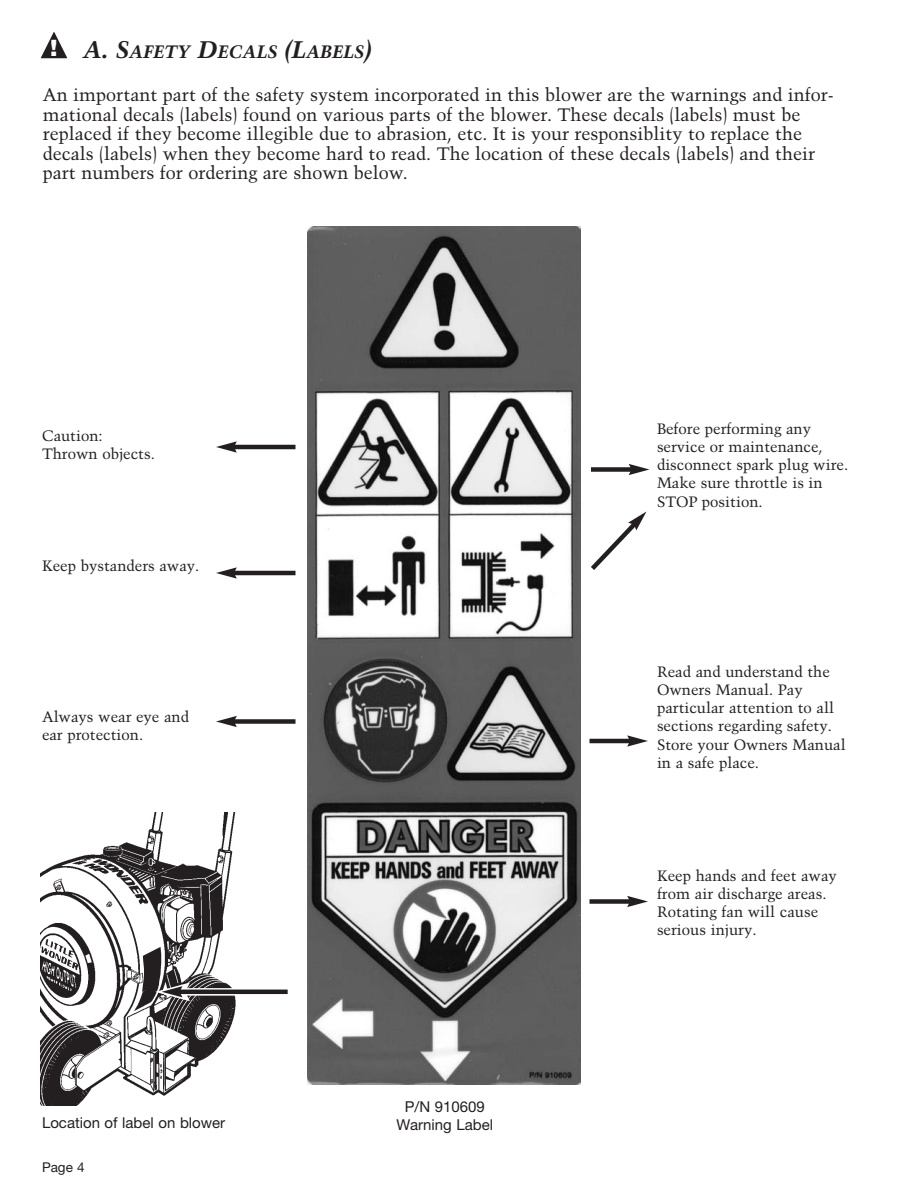
<style>
.page{position:relative;width:918px;height:1188px;background:#fff}
.page>*{position:absolute;margin:0;border:0;box-sizing:border-box;transform-origin:0 0}
.t1{font:900 22.5px "Helvetica";color:#fff}
.t2{font:18px/19.5px "Trump Mediaeval";color:#231f20}
.t3{font:italic 700 18px "Trump Mediaeval";color:#231f20}
.t4{font:15px/18.1px "Trump Mediaeval";color:#231f20}
.t5{font:15px/18px "Helvetica Neue";color:#231f20;text-align:center}
.t6{font:13.5px "Helvetica Neue";color:#231f20}
.s1{font-size:24px}
</style>
<div class="page">
<img style="left:307px;top:227px;width:274px;height:857px">
<img style="left:40px;top:812px;width:196px;height:294px">
<svg style="left:190px;top:988px;width:91px;height:8px"></svg>
<hr style="left:179px;top:990px;width:109px;height:4px;background:#231f20">
<svg style="left:142px;top:947px;width:48px;height:54px"></svg>
<div style="left:591px;top:467px;width:42px;height:5px;background:#231f20"></div>
<svg style="left:629px;top:464px;width:21px;height:11px"></svg>
<hr style="left:590px;top:739px;width:41px;height:4px;background:#231f20">
<svg style="left:627px;top:735px;width:21px;height:12px"></svg>
<div style="left:590px;top:899px;width:41px;height:5px;background:#231f20"></div>
<svg style="left:627px;top:896px;width:21px;height:11px"></svg>
<svg style="left:591px;top:512px;width:55px;height:58px"></svg>
<hr style="left:233px;top:571px;width:63px;height:4px;background:#231f20">
<svg style="left:216px;top:567px;width:21px;height:12px"></svg>
<div style="left:233px;top:719px;width:63px;height:5px;background:#231f20"></div>
<svg style="left:216px;top:716px;width:21px;height:11px"></svg>
<hr style="left:233px;top:445px;width:63px;height:4px;background:#231f20">
<svg style="left:216px;top:441px;width:21px;height:12px"></svg>
<svg style="left:41px;top:32px;width:26px;height:26px"></svg>
<p class="t3" style="left:83px;top:44px;width:289px"><span class="s1">A. S</span>AFETY <span class="s1">D</span>ECALS <span class="s1">(L</span>ABELS<span class="s1">)</span></p>
<p class="t2" style="left:43px;top:86px;width:793px">An important part of the safety system incorporated in this blower are the warnings and infor&shy;mational decals (labels) found on various parts of the blower. These decals (labels) must be replaced if they become illegible due to abrasion, etc. It is your responsiblity to replace the decals (labels) when they become hard to read. The location of these decals (labels) and their part numbers for ordering are shown below.</p>
<h1 class="t1" style="left:50px;top:40px;width:9px">!</h1>
<p class="t4" style="left:42px;top:427px;width:114px">Caution:<br>Thrown objects.</p>
<p class="t4" style="left:42px;top:558px;width:159px">Keep bystanders away.</p>
<p class="t4" style="left:42px;top:709px;width:149px">Always wear eye and ear protection.</p>
<p class="t5" style="left:42px;top:1115px;width:185px">Location of label on blower</p>
<p class="t6" style="left:42px;top:1162px;width:44px">Page 4</p>
<p class="t5" style="left:396px;top:1099px;width:98px">P/N 910609<br>Warning Label</p>
<p class="t4" style="left:657px;top:421px;width:193px">Before performing any service or maintenance, disconnect spark plug wire.<br>Make sure throttle is in<br>STOP position.</p>
<p class="t4" style="left:657px;top:664px;width:190px">Read and understand the<br>Owners Manual. Pay particular attention to all sections regarding safety.<br>Store your Owners Manual in a safe place.</p>
<p class="t4" style="left:657px;top:868px;width:181px">Keep hands and feet away from air discharge areas.<br>Rotating fan will cause serious injury.</p>
</div>
